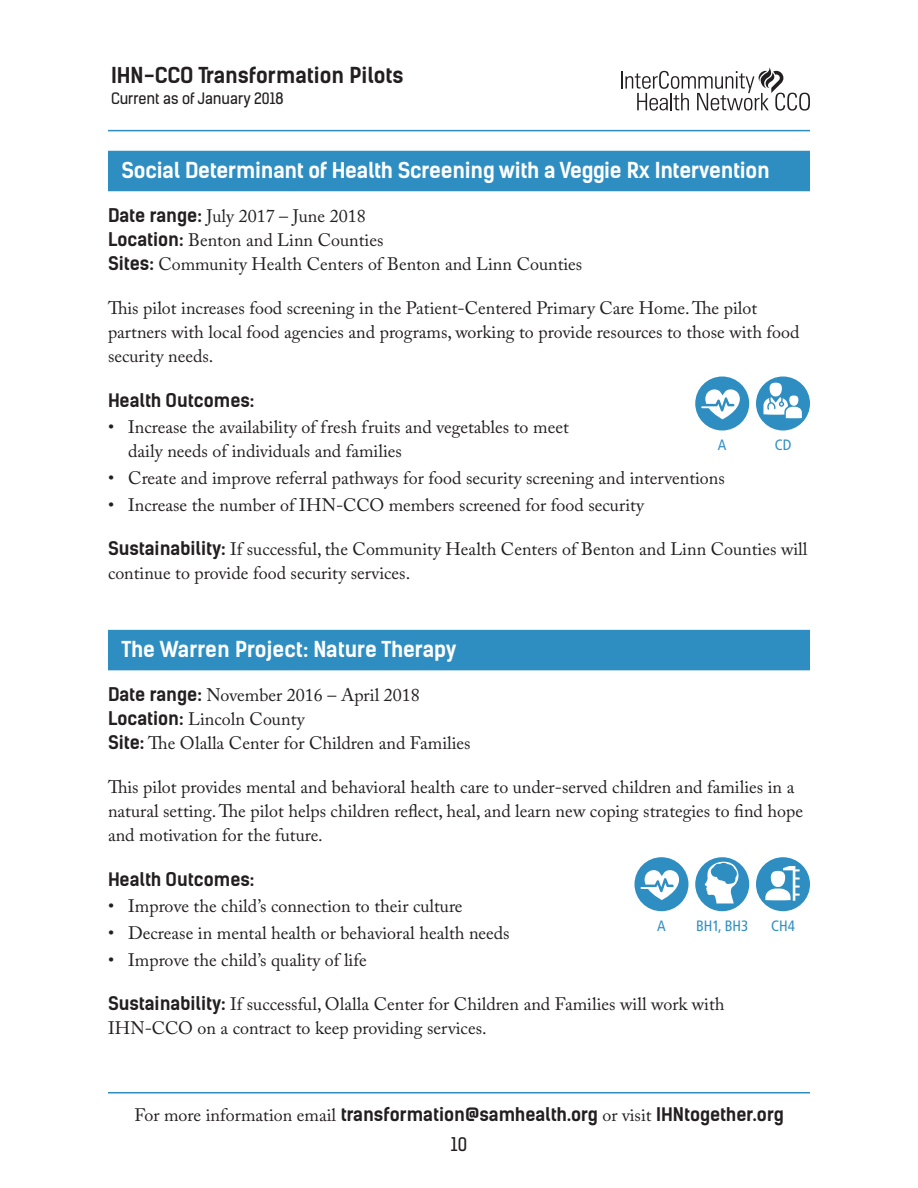
<style>
.page{position:relative;width:918px;height:1188px;background:#fff}
.page>*{position:absolute;margin:0;border:0;box-sizing:border-box;transform-origin:0 0}
.Section_Header{font:700 21px "Kelson Sans";letter-spacing:-.01em;color:#fff}
.t1{font:700 21px "Kelson Sans";color:#231f20}
.Body_Text{font:18px/24px "Adobe Caslon Pro";color:#231f20}
.Bullets{font:18px/24px "Adobe Caslon Pro";color:#231f20}
.Section_Info{font:18px "Adobe Caslon Pro";color:#231f20}
.Body_Text-2{font:700 18px/30px "Kelson Sans";color:#231f20;text-align:center}
.t2{font:15px "Kelson Sans";color:#231f20}
.t3{font:condensed 15px "Frutiger LT Pro";color:#2e8ec2}
.s1{font-family:"Kelson Sans";font-weight:700}
.s2{font-family:"Adobe Caslon Pro";font-weight:400}
.s3{font-weight:400}
</style>
<div class="page">
<svg style="left:621px;top:67px;width:189px;height:44px"></svg>
<hr style="left:108px;top:130px;width:702px;height:1px;background:#2e8ec2">
<hr style="left:108px;top:1092px;width:702px;height:2px;background:#2e8ec2">
<div style="left:108px;top:151px;width:702px;height:40px;background:#2e8ec2"></div>
<div style="left:108px;top:630px;width:702px;height:40px;background:#2e8ec2"></div>
<div style="left:634px;top:857px;width:54px;height:54px;background:#2e8ec2;border-radius:50%"></div>
<svg style="left:640px;top:870px;width:39px;height:30px"></svg>
<div style="left:695px;top:857px;width:54px;height:54px;background:#2e8ec2;border-radius:50%"></div>
<svg style="left:704px;top:862px;width:36px;height:41px"></svg>
<div style="left:756px;top:857px;width:54px;height:54px;background:#2e8ec2;border-radius:50%"></div>
<svg style="left:765px;top:866px;width:35px;height:35px"></svg>
<div style="left:695px;top:376px;width:54px;height:54px;background:#2e8ec2;border-radius:50%"></div>
<svg style="left:701px;top:389px;width:39px;height:30px"></svg>
<div style="left:756px;top:376px;width:54px;height:54px;background:#2e8ec2;border-radius:50%"></div>
<svg style="left:763px;top:383px;width:39px;height:35px"></svg>
<p class="t1" style="left:111px;top:63px;width:294px">IHN-CCO Transformation Pilots</p>
<p class="t2" style="left:111px;top:89px;width:174px">Current as of January 2018</p>
<p class="Section_Header" style="left:122px;top:157px;width:650px">Social Determinant of Health Screening with a Veggie Rx Intervention</p>
<p class="Section_Info" style="left:108px;top:205px;width:259px"><span class="s1">Date range:</span> July 2017 – June 2018</p>
<p class="Section_Info" style="left:108px;top:229px;width:277px"><span class="s1">Location:</span> Benton and Linn Counties</p>
<p class="Section_Info" style="left:108px;top:253px;width:476px"><span class="s1">Sites:</span> Community Health Centers of Benton and Linn Counties</p>
<p class="Body_Text" style="left:108px;top:296px;width:693px">This pilot increases food screening in the Patient-Centered Primary Care Home. The pilot partners with local food agencies and programs, working to provide resources to those with food security needs.</p>
<p class="Body_Text-2" style="left:108px;top:385px;width:148px">Health Outcomes:</p>
<p class="Bullets" style="left:128px;top:415px;width:442px;text-indent:-20px">• Increase the availability of fresh fruits and vegetables to meet daily needs of individuals and families</p>
<p class="Bullets" style="left:108px;top:466px;width:618px">• Create and improve referral pathways for food security screening and interventions</p>
<p class="Bullets" style="left:108px;top:492px;width:538px">• Increase the number of IHN-CCO members screened for food security</p>
<p class="Body_Text" style="left:108px;top:537px;width:701px"><span class="s1">Sustainability:</span> If successful, the Community Health Centers of Benton and Linn Counties will continue to provide food security services.</p>
<p class="t3" style="left:718px;top:436px;width:10px">A</p>
<p class="t3" style="left:775px;top:436px;width:18px">CD</p>
<p class="Section_Header" style="left:122px;top:636px;width:337px">The Warren Project: Nature Therapy</p>
<p class="Section_Info" style="left:108px;top:684px;width:313px"><span class="s1">Date range:</span> November 2016 – April 2018</p>
<p class="Section_Info" style="left:108px;top:708px;width:198px"><span class="s1">Location:</span> Lincoln County</p>
<p class="Section_Info" style="left:108px;top:732px;width:364px"><span class="s1">Site:</span> The Olalla Center for Children and Families</p>
<p class="Body_Text" style="left:108px;top:775px;width:697px">This pilot provides mental and behavioral health care to under-served children and families in a natural setting. The pilot helps children reflect, heal, and learn new coping strategies to find hope and motivation for the future.</p>
<p class="Body_Text-2" style="left:108px;top:864px;width:148px">Health Outcomes:</p>
<p class="Bullets" style="left:108px;top:894px;width:356px">• Improve the child’s connection to their culture</p>
<p class="Bullets" style="left:108px;top:921px;width:403px">• Decrease in mental health or behavioral health needs</p>
<p class="Bullets" style="left:108px;top:947px;width:260px">• Improve the child’s quality of life</p>
<p class="Body_Text" style="left:108px;top:992px;width:618px"><span class="s1">Sustainability:</span> If successful, Olalla Center for Children and Families will work with<br>IHN-CCO on a contract to keep providing services.</p>
<p class="t3" style="left:657px;top:917px;width:10px">A</p>
<p class="t3" style="left:696px;top:917px;width:54px">BH1, BH3</p>
<p class="t3" style="left:771px;top:917px;width:25px">CH4</p>
<p class="Body_Text-2" style="left:134px;top:1099px;width:651px"><span class="s2">For more information email</span> transformation@samhealth.org <span class="s2">or visit</span> IHNtogether.org<br><span class="s3">10</span></p>
</div>
